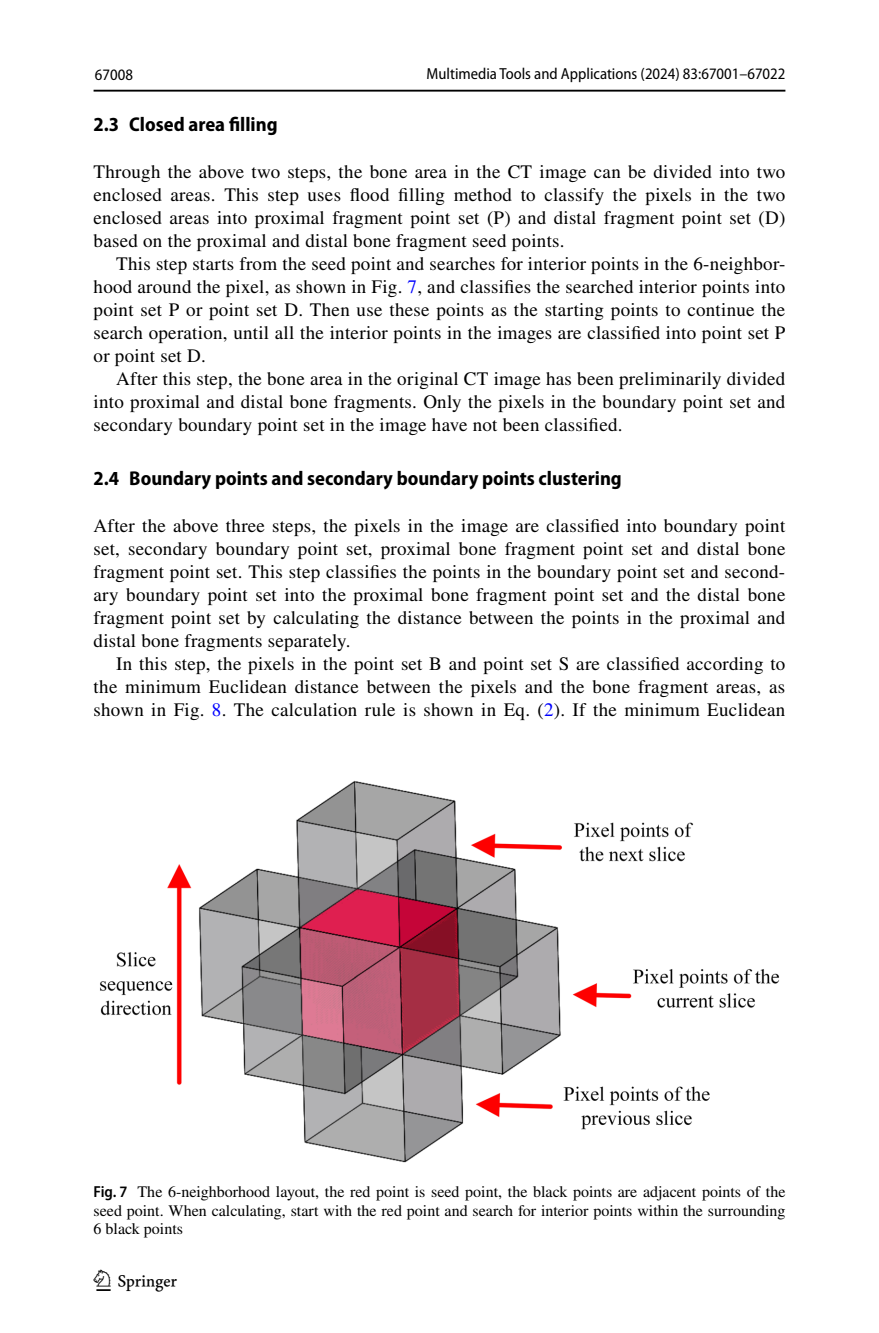
<style>
.page{position:relative;width:879px;height:1333px;background:#fff}
.page>*{position:absolute;margin:0;border:0;box-sizing:border-box;transform-origin:0 0}
.t1{font:30px "Springnew Regular 4";color:#000}
.t2{font:700 semi-condensed 20px "Myriad Pro";color:#000}
.t3{font:19px/23px "STIX";letter-spacing:.015em;color:#000;text-align:justify}
.t4{font:16px/18.4px "STIX";color:#000;text-align:justify}
.t5{font:semi-condensed 16px "Myriad Pro";color:#000}
.s1{color:#00f}
.s2{font-family:"Myriad Pro";font-weight:600;font-stretch:semi-condensed}
</style>
<div class="page">
<hr style="left:94px;top:90px;width:691px;height:2px;background:#000">
<img style="left:100px;top:780px;width:680px;height:382px">
<p class="t5" style="left:95px;top:66px;width:39px">67008</p>
<p class="t5" style="left:426px;top:65px;width:360px">Multimedia Tools and Applications (2024) 83:67001–67022</p>
<p class="t2" style="left:94px;top:113px;width:185px">2.3 Closed area filling</p>
<p class="t3" style="left:94px;top:161px;width:693px">Through the above two steps, the bone area in the CT image can be divided into two enclosed areas. This step uses flood filling method to classify the pixels in the two enclosed areas into proximal fragment point set (P) and distal fragment point set (D) based on the proximal and distal bone fragment seed points.</p>
<p class="t3" style="left:94px;top:253px;width:693px;text-indent:23px">This step starts from the seed point and searches for interior points in the 6-neighbor&shy;hood around the pixel, as shown in Fig. <span class="s1">7</span>, and classifies the searched interior points into point set P or point set D. Then use these points as the starting points to continue the search operation, until all the interior points in the images are classified into point set P or point set D.</p>
<p class="t3" style="left:94px;top:368px;width:693px;text-indent:23px">After this step, the bone area in the original CT image has been preliminarily divided into proximal and distal bone fragments. Only the pixels in the boundary point set and secondary boundary point set in the image have not been classified.</p>
<p class="t2" style="left:94px;top:467px;width:530px">2.4 Boundary points and secondary boundary points clustering</p>
<p class="t3" style="left:94px;top:515px;width:693px">After the above three steps, the pixels in the image are classified into boundary point set, secondary boundary point set, proximal bone fragment point set and distal bone fragment point set. This step classifies the points in the boundary point set and second&shy;ary boundary point set into the proximal bone fragment point set and the distal bone fragment point set by calculating the distance between the points in the proximal and distal bone fragments separately.</p>
<p class="t3" style="left:94px;top:653px;width:693px;text-indent:23px">In this step, the pixels in the point set B and point set S are classified according to the minimum Euclidean distance between the pixels and the bone fragment areas, as shown in Fig. <span class="s1">8</span>. The calculation rule is shown in Eq. (<span class="s1">2</span>). If the minimum Euclidean</p>
<p class="t4" style="left:94px;top:1183px;width:693px"><span class="s2">Fig. 7</span> The 6-neighborhood layout, the red point is seed point, the black points are adjacent points of the seed point. When calculating, start with the red point and search for interior points within the surrounding 6 black points</p>
<h1 class="t1" style="left:96px;top:1269px;width:83px">1 3</h1>
</div>
